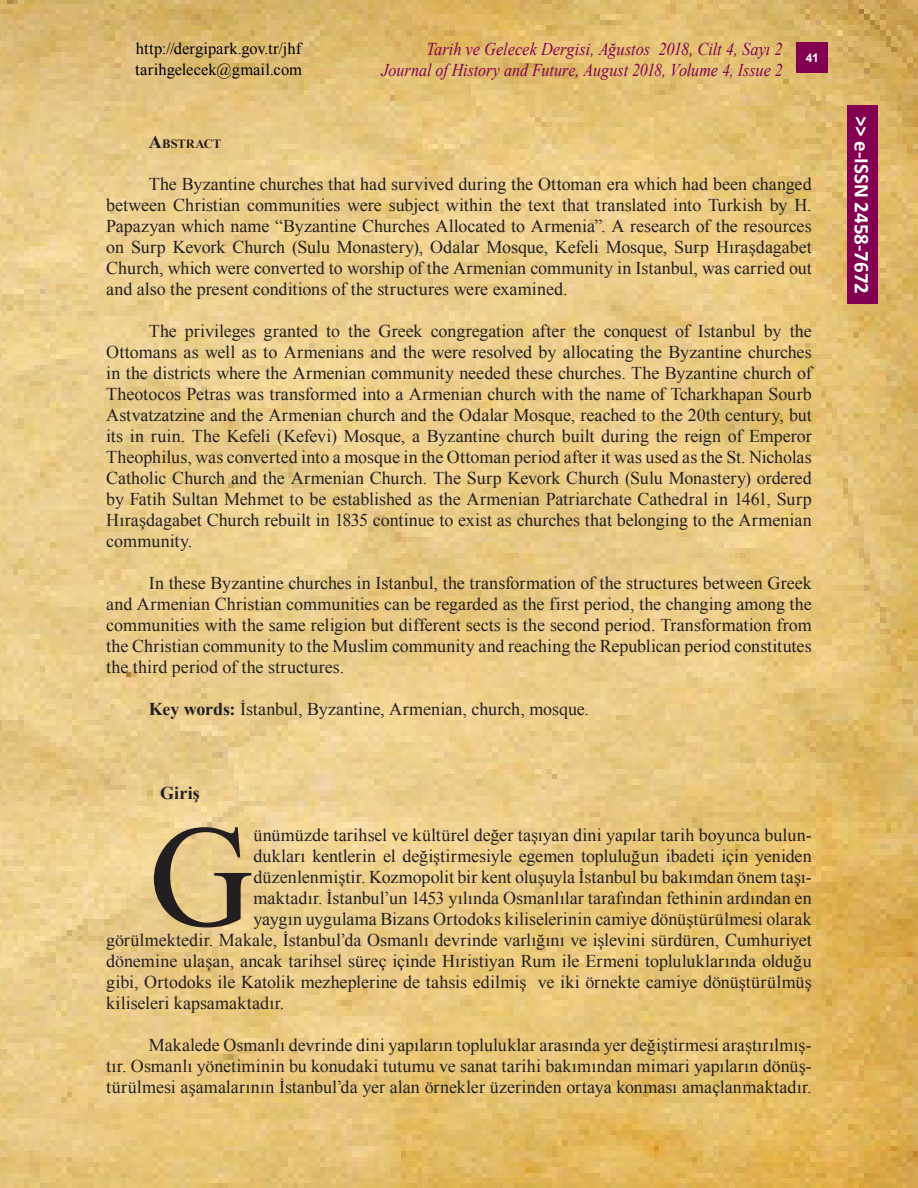
<style>
.page{position:relative;width:918px;height:1188px;background:#fff}
.page>*{position:absolute;margin:0;border:0;box-sizing:border-box;transform-origin:0 0}
.Body_text_normal_Dro{font:144.9px "Times New Roman";color:#231f20}
.t1{font:700 21px "Calibri";color:#fff}
.ANA_METİN_STİLİ_TEK{font:18px/21px "Times New Roman";color:#231f20;text-align:justify}
.Body_text_normal_Dro-2{font:18px "Times New Roman";letter-spacing:.005em;color:#231f20}
.Red_Heading_Master{font:italic 18px "Times New Roman";letter-spacing:-.005em;color:#830051;scale:.89 1}
.Red_Heading_Master-2{font:italic 18px "Times New Roman";letter-spacing:-.005em;color:#830051;scale:.91 1}
.ANA_METİN_STİLİ_TEK-2{font:700 18px "Times New Roman";letter-spacing:.01em;color:#231f20}
.Red_Heading_Master-3{font:16.5px/21px "Times New Roman";letter-spacing:.005em;color:#000}
.ANA_METİN_STİLİ_TEK-3{font:700 12.6px "Times New Roman";letter-spacing:.01em;color:#231f20}
.t2{font:700 12px "Arial";color:#fff}
.s1{font-size:18px}
.s2{font-weight:700}
</style>
<div class="page">
<img style="left:0;top:0;width:918px;height:1188px">
<div style="left:848px;top:106px;width:30px;height:198px;background:#830051"></div>
<div style="left:797px;top:43px;width:31px;height:30px;background:#830051"></div>
<p class="Red_Heading_Master-3" style="left:135px;top:38px;width:168px">http://dergipark.gov.tr/jhf tarihgelecek@gmail.com</p>
<p class="Red_Heading_Master-2" style="left:426px;top:36px;width:393px">Tarih ve Gelecek Dergisi, Ağustos 2018, Cilt 4, Sayı 2</p>
<p class="Red_Heading_Master" style="left:382px;top:57px;width:452px">Journal of History and Future, August 2018, Volume 4, Issue 2</p>
<p class="t2" style="left:806px;top:50px;width:14px">41</p>
<p class="ANA_METİN_STİLİ_TEK-3" style="left:149px;top:135px;width:74px"><span class="s1">A</span>BSTRACT</p>
<p class="ANA_METİN_STİLİ_TEK" style="left:106px;top:173px;width:707px;text-indent:43px">The Byzantine churches that had survived during the Ottoman era which had been changed between Christian communities were subject within the text that translated into Turkish by H.<br>Papazyan which name “Byzantine Churches Allocated to Armenia”. A research of the resources on Surp Kevork Church (Sulu Monastery), Odalar Mosque, Kefeli Mosque, Surp Hıraşdagabet Church, which were converted to worship of the Armenian community in Istanbul, was carried out and also the present conditions of the structures were examined.</p>
<p class="ANA_METİN_STİLİ_TEK" style="left:106px;top:320px;width:707px;text-indent:43px">The privileges granted to the Greek congregation after the conquest of Istanbul by the Ottomans as well as to Armenians and the were resolved by allocating the Byzantine churches in the districts where the Armenian community needed these churches. The Byzantine church of Theotocos Petras was transformed into a Armenian church with the name of Tcharkhapan Sourb Astvatzatzine and the Armenian church and the Odalar Mosque, reached to the 20th century, but its in ruin. The Kefeli (Kefevi) Mosque, a Byzantine church built during the reign of Emperor Theophilus, was converted into a mosque in the Ottoman period after it was used as the St. Nicholas Catholic Church and the Armenian Church. The Surp Kevork Church (Sulu Monastery) ordered by Fatih Sultan Mehmet to be established as the Armenian Patriarchate Cathedral in 1461, Surp Hıraşdagabet Church rebuilt in 1835 continue to exist as churches that belonging to the Armenian community.</p>
<p class="ANA_METİN_STİLİ_TEK" style="left:106px;top:572px;width:707px;text-indent:43px">In these Byzantine churches in Istanbul, the transformation of the structures between Greek and Armenian Christian communities can be regarded as the first period, the changing among the communities with the same religion but different sects is the second period. Transformation from the Christian community to the Muslim community and reaching the Republican period constitutes the third period of the structures.</p>
<p class="ANA_METİN_STİLİ_TEK" style="left:149px;top:698px;width:442px"><span class="s2">Key words:</span> İstanbul, Byzantine, Armenian, church, mosque.</p>
<p class="ANA_METİN_STİLİ_TEK-2" style="left:160px;top:781px;width:41px">Giriş</p>
<p class="Body_text_normal_Dro" style="left:149px;top:779px;width:106px">G</p>
<p class="Body_text_normal_Dro-2" style="left:253px;top:823px;width:560px">ünümüzde tarihsel ve kültürel değer taşıyan dini yapılar tarih boyunca bulun-</p>
<p class="Body_text_normal_Dro-2" style="left:253px;top:844px;width:560px">dukları kentlerin el değiştirmesiyle egemen topluluğun ibadeti için yeniden</p>
<p class="Body_text_normal_Dro-2" style="left:253px;top:865px;width:560px">düzenlenmiştir. Kozmopolit bir kent oluşuyla İstanbul bu bakımdan önem taşı-</p>
<p class="Body_text_normal_Dro-2" style="left:253px;top:886px;width:560px">maktadır. İstanbul’un 1453 yılında Osmanlılar tarafından fethinin ardından en</p>
<p class="Body_text_normal_Dro-2" style="left:253px;top:907px;width:560px">yaygın uygulama Bizans Ortodoks kiliselerinin camiye dönüştürülmesi olarak</p>
<p class="Body_text_normal_Dro-2" style="left:106px;top:928px;width:707px">görülmektedir. Makale, İstanbul’da Osmanlı devrinde varlığını ve işlevini sürdüren, Cumhuriyet</p>
<p class="Body_text_normal_Dro-2" style="left:106px;top:949px;width:707px">dönemine ulaşan, ancak tarihsel süreç içinde Hıristiyan Rum ile Ermeni topluluklarında olduğu</p>
<p class="Body_text_normal_Dro-2" style="left:106px;top:970px;width:707px">gibi, Ortodoks ile Katolik mezheplerine de tahsis edilmiş ve iki örnekte camiye dönüştürülmüş</p>
<p class="Body_text_normal_Dro-2" style="left:106px;top:991px;width:180px">kiliseleri kapsamaktadır.</p>
<p class="ANA_METİN_STİLİ_TEK" style="left:106px;top:1034px;width:707px;text-indent:43px">Makalede Osmanlı devrinde dini yapıların topluluklar arasında yer değiştirmesi araştırılmış&shy;tır. Osmanlı yönetiminin bu konudaki tutumu ve sanat tarihi bakımından mimari yapıların dönüş&shy;türülmesi aşamalarının İstanbul’da yer alan örnekler üzerinden ortaya konması amaçlanmaktadır.</p>
<p class="t1" style="left:875px;top:116px;width:180px;rotate:90deg">&gt;&gt; e-ISSN 2458-7672</p>
</div>
